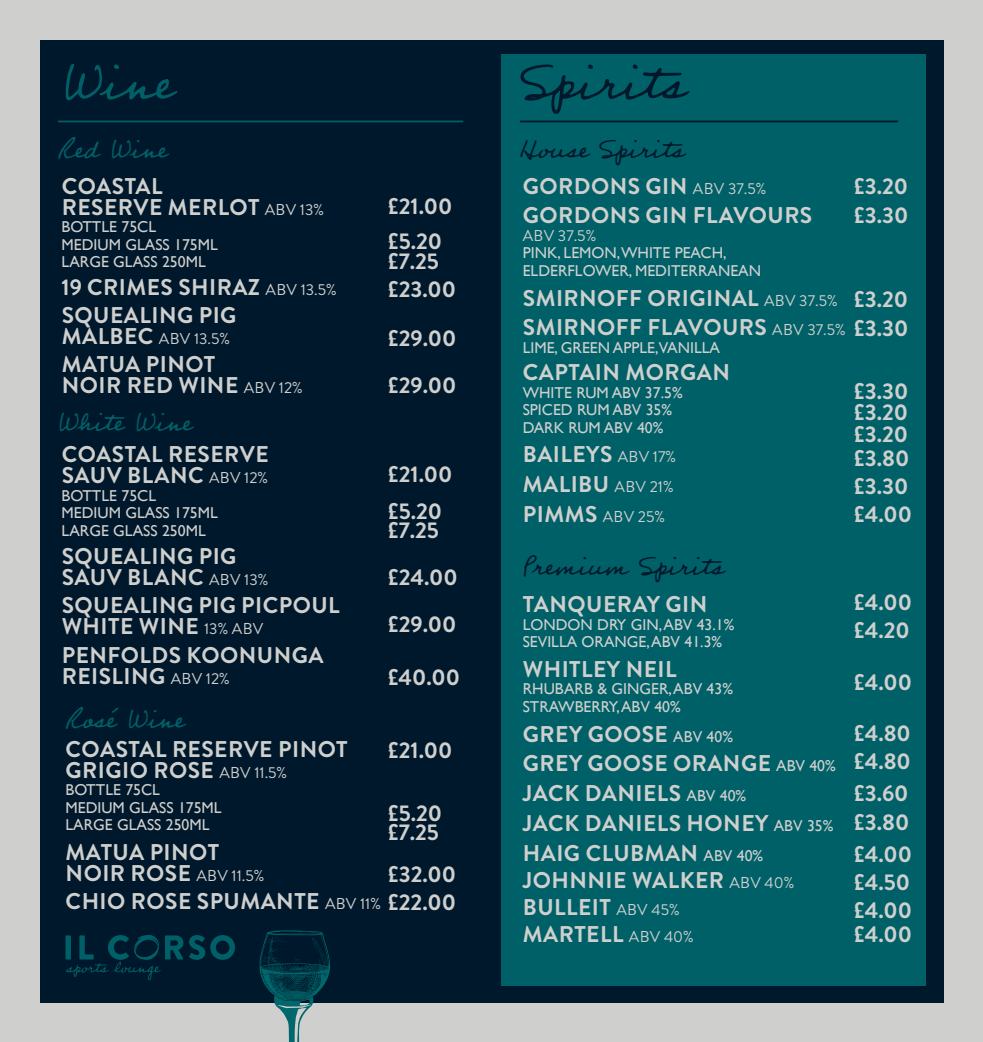
<style>
.page{position:relative;width:983px;height:1042px;background:#fff}
.page>*{position:absolute;margin:0;border:0;box-sizing:border-box;transform-origin:0 0}
.t1{font:61.25px "Professor";color:#00182b}
.t2{font:61.25px "Professor";color:#006068}
.t3{font:31.5px "Professor";color:#00182b}
.t4{font:31.5px "Professor";color:#006068}
.t5{font:700 22.75px/21px "Brandon Grotesque";letter-spacing:.02em;color:#cfd0ce}
.t6{font:15.75px/17.5px "Gill Sans";color:#cfd0ce}
.t7{font:15.75px "Brandon Grotesque";letter-spacing:.02em;color:#cfd0ce}
.s1{font-weight:400;font-size:15.75px}
.s2{font-weight:700;font-size:22.75px}
.s3{font-family:"Brandon Grotesque"}
.s4{font-family:"Gill Sans";font-weight:400;font-size:15.75px}
</style>
<div class="page">
<div style="left:0;top:0;width:982px;height:1042px;background:#cfd0ce"></div>
<div style="left:40px;top:40px;width:903px;height:962px;background:#00182b"></div>
<div style="left:501px;top:55px;width:425px;height:931px;background:#006068"></div>
<svg style="left:189px;top:935px;width:46px;height:25px"></svg>
<svg style="left:65px;top:935px;width:118px;height:45px"></svg>
<hr style="left:58px;top:121px;width:405px;height:1px;background:#006068">
<hr style="left:519px;top:121px;width:378px;height:1px;background:#00182b">
<svg style="left:259px;top:930px;width:71px;height:112px"></svg>
<p class="t2" style="left:62px;top:41px;width:112px">Wine</p>
<p class="t4" style="left:58px;top:128px;width:111px">Red Wine</p>
<p class="t5" style="left:62px;top:176px;width:264px">COASTAL<br>RESERVE MERLOT <span class="s1">ABV 13%</span></p>
<p class="t6" style="left:62px;top:218px;width:158px">BOTTLE 75CL<br>MEDIUM GLASS 175ML<br>LARGE GLASS 250ML</p>
<p class="t5" style="left:62px;top:274px;width:276px;line-height:28px">19 CRIMES SHIRAZ <span class="s1">ABV 13.5%<br></span>SQUEALING PIG</p>
<p class="t7" style="left:62px;top:328px;width:170px"><span class="s2">MALBEC</span> ABV 13.5%</p>
<p class="t5" style="left:62px;top:354px;width:242px">MATUA PINOT<br>NOIR RED WINE <span class="s1">ABV 12%</span></p>
<p class="t4" style="left:58px;top:401px;width:135px">White Wine</p>
<p class="t5" style="left:62px;top:444px;width:208px">COASTAL RESERVE<br>SAUV BLANC <span class="s1">ABV 12%</span></p>
<p class="t6" style="left:62px;top:486px;width:158px">BOTTLE 75CL<br>MEDIUM GLASS 175ML<br>LARGE GLASS 250ML</p>
<p class="t5" style="left:62px;top:545px;width:208px">SQUEALING PIG<br>SAUV BLANC <span class="s1">ABV 13%</span></p>
<p class="t5" style="left:62px;top:594px;width:279px">SQUEALING PIG PICPOUL<br>WHITE WINE <span class="s1">13% ABV</span></p>
<p class="t5" style="left:62px;top:645px;width:263px">PENFOLDS KOONUNGA<br>REISLING <span class="s1">ABV 12%</span></p>
<p class="t4" style="left:65px;top:697px;width:120px">Rosé Wine</p>
<p class="t5" style="left:387px;top:189px;width:66px;line-height:35px">£21.00 £5.20</p>
<p class="t5" style="left:387px;top:247px;width:70px;line-height:28px">£7.25 £23.00</p>
<p class="t5" style="left:387px;top:328px;width:70px">£29.00</p>
<p class="t5" style="left:387px;top:375px;width:70px">£29.00</p>
<p class="t5" style="left:387px;top:456px;width:66px;line-height:36.8px">£21.00 £5.20</p>
<p class="t5" style="left:387px;top:507px;width:71px;line-height:47.2px">£7.25 £24.00</p>
<p class="t5" style="left:387px;top:614px;width:70px">£29.00</p>
<p class="t5" style="left:387px;top:667px;width:74px">£40.00</p>
<p class="t5" style="left:66px;top:739px;width:283px">COASTAL RESERVE PINOT<br>GRIGIO ROSE <span class="s1">ABV 11.5%</span></p>
<p class="t6" style="left:65px;top:781px;width:158px">BOTTLE 75CL<br>MEDIUM GLASS 175ML<br>LARGE GLASS 250ML</p>
<p class="t5" style="left:66px;top:842px;width:200px">MATUA PINOT<br>NOIR ROSE <span class="s1">ABV 11.5%</span></p>
<p class="t5" style="left:387px;top:739px;width:66px">£21.00</p>
<p class="t5" style="left:387px;top:803px;width:56px;line-height:19.2px">£5.20 £7.25</p>
<p class="t5" style="left:66px;top:861px;width:392px;line-height:27.3px;text-align:right">£32.00<br>CHIO ROSE SPUMANTE <span class="s1">ABV 11%</span> £22.00</p>
<p class="t1" style="left:519px;top:41px;width:167px">Spirits</p>
<p class="t3" style="left:519px;top:128px;width:166px">House Spirits</p>
<p class="t5" style="left:522px;top:176px;width:245px">GORDONS GIN <span class="s1">ABV 37.5%</span></p>
<p class="t5" style="left:522px;top:205px;width:291px">GORDONS GIN FLAVOURS</p>
<p class="t6" style="left:522px;top:227px;width:240px"><span class="s3">ABV 37.5%<br></span>PINK, LEMON,WHITE PEACH,<br>ELDERFLOWER, MEDITERRANEAN</p>
<p class="t5" style="left:522px;top:288px;width:316px">SMIRNOFF ORIGINAL <span class="s1">ABV 37.5%</span></p>
<p class="t6" style="left:522px;top:339px;width:199px">LIME, GREEN APPLE,VANILLA</p>
<p class="t5" style="left:522px;top:362px;width:209px">CAPTAIN MORGAN</p>
<p class="t6" style="left:522px;top:383px;width:161px">WHITE RUM ABV 37.5%<br>SPICED RUM ABV 35%<br>DARK RUM ABV 40%</p>
<p class="t5" style="left:522px;top:444px;width:155px">BAILEYS <span class="s1">ABV 17%</span></p>
<p class="t5" style="left:522px;top:474px;width:152px">MALIBU <span class="s1">ABV 21%</span></p>
<p class="t7" style="left:522px;top:506px;width:144px"><span class="s2">PIMMS</span> ABV 25%</p>
<p class="t5" style="left:853px;top:176px;width:56px">£3.20</p>
<p class="t5" style="left:853px;top:205px;width:56px">£3.30</p>
<p class="t5" style="left:853px;top:289px;width:56px">£3.20</p>
<p class="t5" style="left:522px;top:317px;width:387px">SMIRNOFF FLAVOURS <span class="s1">ABV 37.5%</span> £3.30</p>
<p class="t5" style="left:853px;top:381px;width:56px">£3.30</p>
<p class="t5" style="left:853px;top:402px;width:56px">£3.20 £3.20</p>
<p class="t5" style="left:853px;top:444px;width:57px;line-height:28px">£3.80 £3.30</p>
<p class="t5" style="left:853px;top:504px;width:59px">£4.00</p>
<p class="t3" style="left:522px;top:545px;width:202px">Premium Spirits</p>
<p class="t5" style="left:522px;top:594px;width:186px">TANQUERAY GIN</p>
<p class="t6" style="left:522px;top:615px;width:213px">LONDON DRY GIN, ABV 43.1%</p>
<p class="t6" style="left:522px;top:633px;width:201px">SEVILLA ORANGE, ABV 41.3%</p>
<p class="t5" style="left:522px;top:659px;width:155px">WHITLEY NEIL</p>
<p class="t6" style="left:522px;top:680px;width:212px">RHUBARB &amp; GINGER, ABV 43%<br>STRAWBERRY, ABV 40%</p>
<p class="t5" style="left:522px;top:723px;width:211px">GREY GOOSE <span class="s4">ABV 40%</span></p>
<p class="t5" style="left:522px;top:753px;width:314px">GREY GOOSE ORANGE <span class="s4">ABV 40%</span></p>
<p class="t5" style="left:522px;top:783px;width:225px">JACK DANIELS <span class="s4">ABV 40%</span></p>
<p class="t5" style="left:522px;top:813px;width:312px">JACK DANIELS HONEY <span class="s4">ABV 35%</span></p>
<p class="t5" style="left:522px;top:839px;width:273px;line-height:27.3px">HAIG CLUBMAN <span class="s4">ABV 40%<br></span>JOHNNIE WALKER <span class="s1">ABV 40%</span></p>
<p class="t5" style="left:522px;top:897px;width:158px">BULLEIT <span class="s1">ABV 45%</span></p>
<p class="t5" style="left:522px;top:924px;width:172px">MARTELL <span class="s1">ABV 40%</span></p>
<p class="t5" style="left:853px;top:592px;width:59px">£4.00</p>
<p class="t5" style="left:853px;top:620px;width:57px">£4.20</p>
<p class="t5" style="left:853px;top:672px;width:59px">£4.00</p>
<p class="t5" style="left:853px;top:723px;width:58px">£4.80</p>
<p class="t5" style="left:853px;top:751px;width:58px">£4.80</p>
<p class="t5" style="left:853px;top:778px;width:59px;line-height:30.6px">£3.60 £3.80 £4.00</p>
<p class="t5" style="left:853px;top:872px;width:58px">£4.50</p>
<p class="t5" style="left:853px;top:900px;width:59px">£4.00</p>
<p class="t5" style="left:853px;top:924px;width:59px">£4.00</p>
</div>
